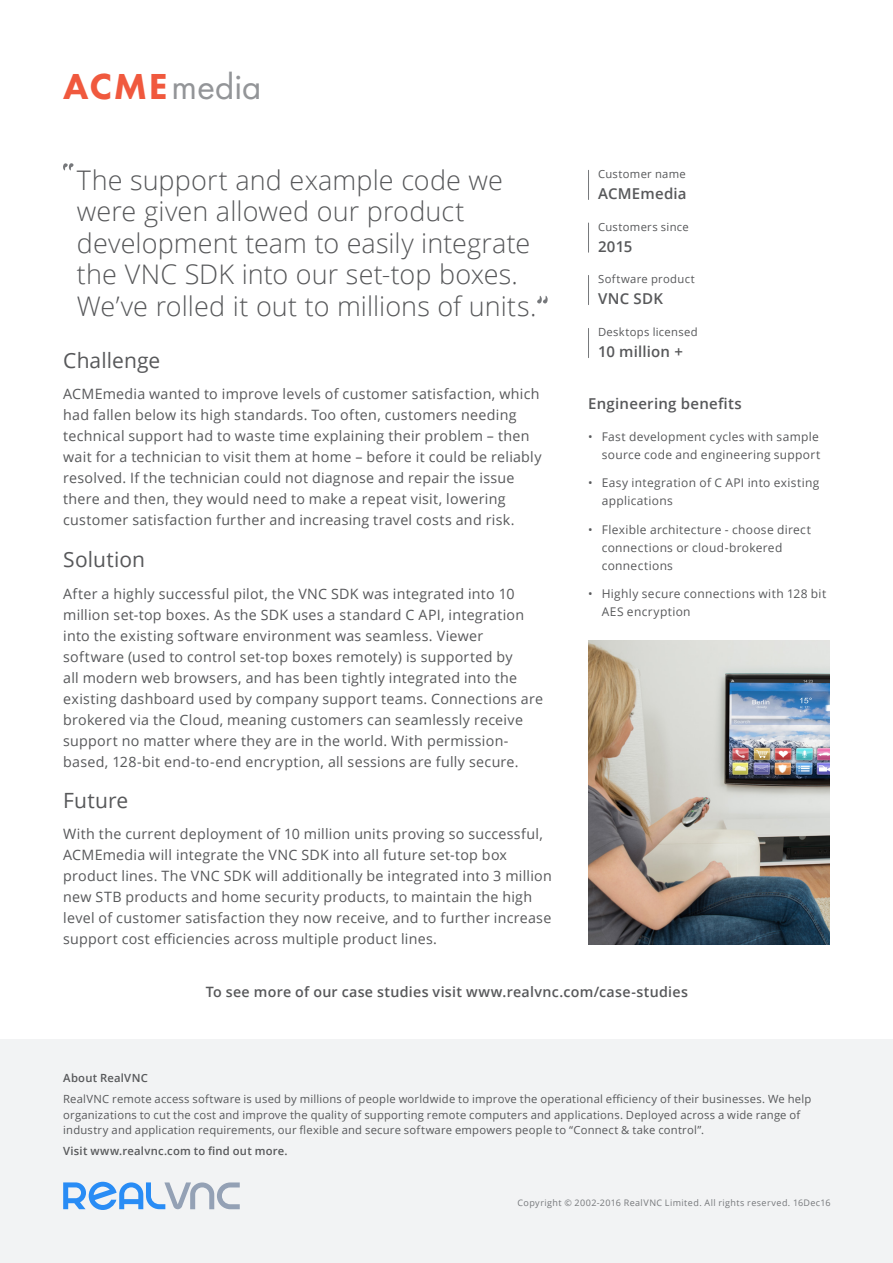
<style>
.page{position:relative;width:893px;height:1263px;background:#fff}
.page>*{position:absolute;margin:0;border:0;box-sizing:border-box;transform-origin:0 0}
.t1{font:37.5px "Futura PT";letter-spacing:-.005em;color:#939598}
.t2{font:300 27px/31.5px "Open Sans";letter-spacing:.005em;color:#57585a}
.t3{font:21px "Open Sans";letter-spacing:.005em;color:#57585a}
.t4{font:600 15px "Open Sans";letter-spacing:.015em;color:#57585a}
.t5{font:14.25px/21px "Open Sans";letter-spacing:.02em;color:#57585a}
.t6{font:600 14.25px "Open Sans";letter-spacing:.02em;color:#57585a}
.t7{font:12px/18px "Open Sans";letter-spacing:.025em;color:#57585a}
.t8{font:11.25px/15.8px "Open Sans";letter-spacing:.02em;color:#57585a}
.t9{font:600 11.25px "Open Sans";letter-spacing:.02em;color:#57585a}
.t10{font:9px "Open Sans";letter-spacing:.045em;color:#76787b}
.s1{font-weight:800;color:#f0593e}
</style>
<div class="page">
<img style="left:588px;top:640px;width:242px;height:304px">
<div style="left:0;top:1040px;width:893px;height:223px;background:#f2f3f4"></div>
<hr style="left:588px;top:170px;width:1px;height:30px;background:#76787b">
<svg style="left:588px;top:223px;width:1px;height:29px"></svg>
<hr style="left:588px;top:275px;width:1px;height:30px;background:#76787b">
<hr style="left:588px;top:328px;width:1px;height:30px;background:#76787b">
<svg style="left:63px;top:163px;width:11px;height:8px"></svg>
<svg style="left:537px;top:296px;width:11px;height:8px"></svg>
<svg style="left:63px;top:1182px;width:177px;height:28px"></svg>
<p class="t1" style="left:63px;top:64px;width:200px"><span class="s1">ACME</span>media</p>
<p class="t2" style="left:77px;top:163px;width:461px">The support and example code we were given allowed our product development team to easily integrate the VNC SDK into our set-top boxes.<br>We’ve rolled it out to millions of units.</p>
<p class="t3" style="left:63px;top:346px;width:98px">Challenge</p>
<p class="t5" style="left:63px;top:383px;width:480px">ACMEmedia wanted to improve levels of customer satisfaction, which had fallen below its high standards. Too often, customers needing technical support had to waste time explaining their problem – then wait for a technician to visit them at home – before it could be reliably resolved. If the technician could not diagnose and repair the issue there and then, they would need to make a repeat visit, lowering customer satisfaction further and increasing travel costs and risk.</p>
<p class="t3" style="left:63px;top:545px;width:83px">Solution</p>
<p class="t5" style="left:63px;top:583px;width:481px">After a highly successful pilot, the VNC SDK was integrated into 10 million set-top boxes. As the SDK uses a standard C API, integration into the existing software environment was seamless. Viewer software (used to control set-top boxes remotely) is supported by<br>all modern web browsers, and has been tightly integrated into the existing dashboard used by company support teams. Connections are brokered via the Cloud, meaning customers can seamlessly receive support no matter where they are in the world. With permission&shy;based, 128-bit end-to-end encryption, all sessions are fully secure.</p>
<p class="t3" style="left:63px;top:786px;width:67px">Future</p>
<p class="t5" style="left:63px;top:823px;width:490px">With the current deployment of 10 million units proving so successful, ACMEmedia will integrate the VNC SDK into all future set-top box product lines. The VNC SDK will additionally be integrated into 3 million new STB products and home security products, to maintain the high level of customer satisfaction they now receive, and to further increase support cost efficiencies across multiple product lines.</p>
<p class="t8" style="left:598px;top:166px;width:89px">Customer name</p>
<p class="t4" style="left:598px;top:183px;width:90px">ACMEmedia</p>
<p class="t8" style="left:598px;top:219px;width:92px">Customers since</p>
<p class="t4" style="left:598px;top:236px;width:36px">2015</p>
<p class="t8" style="left:598px;top:271px;width:98px">Software product</p>
<p class="t4" style="left:598px;top:288px;width:66px">VNC SDK</p>
<p class="t8" style="left:598px;top:323px;width:101px">Desktops licensed</p>
<p class="t4" style="left:598px;top:341px;width:86px">10 million +</p>
<p class="t4" style="left:588px;top:393px;width:155px">Engineering benefits</p>
<p class="t7" style="left:588px;top:427px;width:234px;text-align:right">• Fast development cycles with sample source code and engineering support</p>
<p class="t7" style="left:602px;top:474px;width:219px;text-indent:-14px">• Easy integration of C API into existing applications</p>
<p class="t7" style="left:602px;top:520px;width:211px;text-indent:-14px">• Flexible architecture - choose direct connections or cloud-brokered connections</p>
<p class="t7" style="left:602px;top:585px;width:226px;text-indent:-14px">• Highly secure connections with 128 bit<br>AES encryption</p>
<p class="t6" style="left:206px;top:982px;width:484px">To see more of our case studies visit www.realvnc.com/case-studies</p>
<p class="t9" style="left:63px;top:1070px;width:86px">About RealVNC</p>
<p class="t8" style="left:63px;top:1091px;width:750px">RealVNC remote access software is used by millions of people worldwide to improve the operational efficiency of their businesses. We help organizations to cut the cost and improve the quality of supporting remote computers and applications. Deployed across a wide range of industry and application requirements, our flexible and secure software empowers people to “Connect &amp; take control”.</p>
<p class="t9" style="left:63px;top:1143px;width:226px">Visit www.realvnc.com to find out more.</p>
<p class="t10" style="left:517px;top:1197px;width:314px">Copyright © 2002-2016 RealVNC Limited. All rights reserved. 16Dec16</p>
</div>
